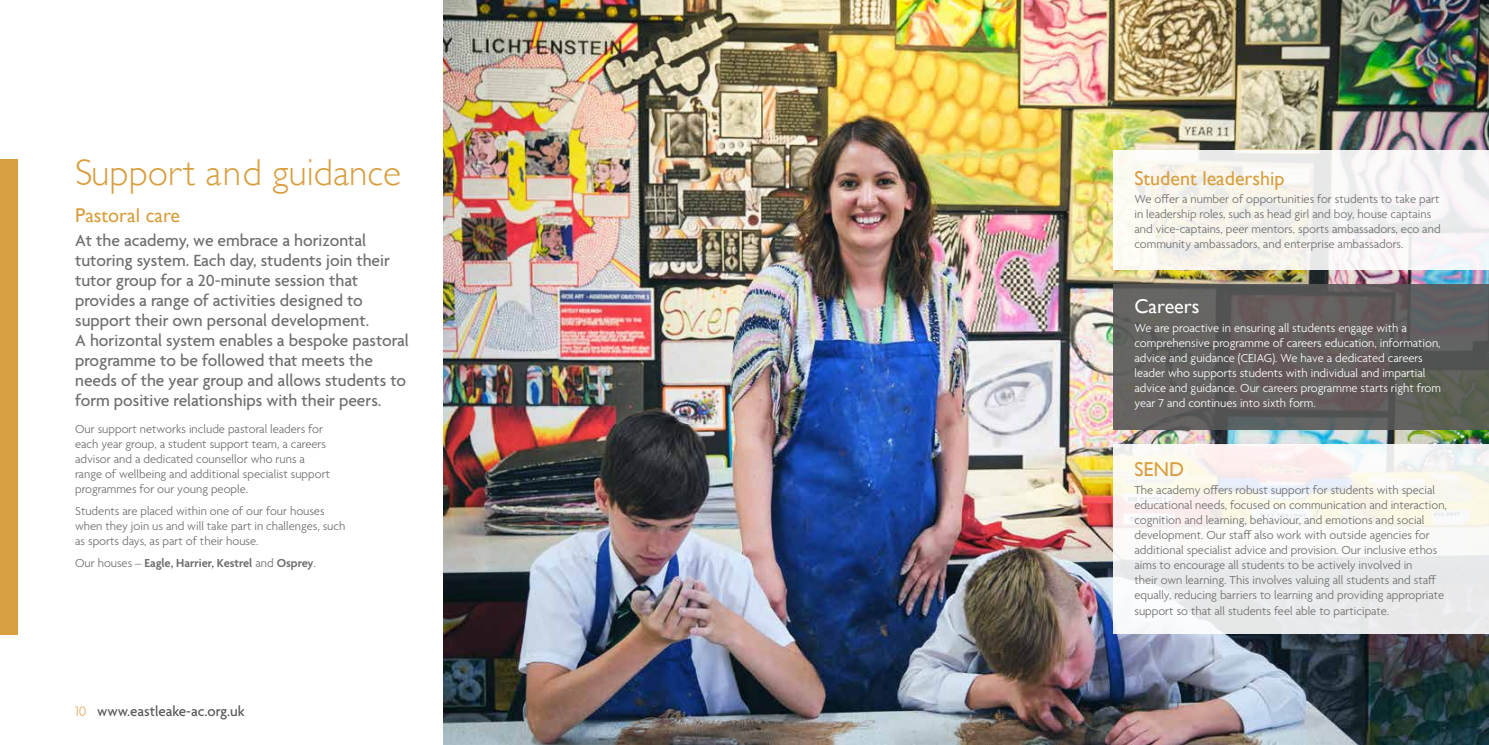
<style>
.page{position:relative;width:1489px;height:745px;background:#fff}
.page>*{position:absolute;margin:0;border:0;box-sizing:border-box;transform-origin:0 0}
.t1{font:300 37.5px "Gill Sans";color:#d89f40}
.t2{font:20px "Gill Sans";color:#d89f40}
.t3{font:20px "Gill Sans";color:#fff}
.t4{font:500 17.5px/20px "Agenda";color:#706f6f}
.t5{font:500 15px "Agenda";color:#575756}
.t6{font:300 15px "Agenda";color:#e1b168}
.t7{font:300 12.5px/15px "Agenda";color:#706f6f}
.t8{font:300 12.5px/15px "Agenda";color:#fff}
.t9{font:600 12.5px "Agenda";color:#706f6f}
.s1{font-weight:300}
</style>
<div class="page">
<img style="left:444px;top:0;width:1044px;height:744px">
<div style="left:0;top:159px;width:18px;height:475px;background:#d89f40"></div>
<div style="left:1113px;top:150px;width:375px;height:119px;background:linear-gradient(to right,#f7f5eb,#f3f1f5)"></div>
<svg style="left:1113px;top:284px;width:375px;height:145px;background:#605d5c"></svg>
<svg style="left:1113px;top:444px;width:375px;height:188px"></svg>
<h1 class="t1" style="left:75px;top:143px;width:327px">Support and guidance</h1>
<h2 class="t2" style="left:75px;top:203px;width:106px">Pastoral care</h2>
<p class="t4" style="left:75px;top:231px;width:335px">At the academy, we embrace a horizontal tutoring system. Each day, students join their tutor group for a 20-minute session that provides a range of activities designed to support their own personal development.<br>A horizontal system enables a bespoke pastoral programme to be followed that meets the needs of the year group and allows students to form positive relationships with their peers.</p>
<p class="t7" style="left:75px;top:422px;width:256px">Our support networks include pastoral leaders for each year group, a student support team, a careers advisor and a dedicated counsellor who runs a range of wellbeing and additional specialist support programmes for our young people.</p>
<p class="t7" style="left:75px;top:504px;width:272px">Students are placed within one of our four houses when they join us and will take part in challenges, such as sports days, as part of their house.</p>
<p class="t9" style="left:75px;top:556px;width:242px"><span class="s1">Our houses –</span> Eagle, Harrier, Kestrel <span class="s1">and</span> Osprey<span class="s1">.</span></p>
<p class="t6" style="left:75px;top:702px;width:13px">10</p>
<p class="t5" style="left:97px;top:702px;width:149px">www.eastleake-ac.org.uk</p>
<h2 class="t2" style="left:1134px;top:166px;width:152px">Student leadership</h2>
<p class="t7" style="left:1134px;top:192px;width:308px">We offer a number of opportunities for students to take part in leadership roles, such as head girl and boy, house captains and vice-captains, peer mentors, sports ambassadors, eco and community ambassadors, and enterprise ambassadors.</p>
<h2 class="t3" style="left:1134px;top:294px;width:66px">Careers</h2>
<p class="t8" style="left:1134px;top:320px;width:308px">We are proactive in ensuring all students engage with a comprehensive programme of careers education, information, advice and guidance (CEIAG). We have a dedicated careers leader who supports students with individual and impartial advice and guidance. Our careers programme starts right from year 7 and continues into sixth form.</p>
<h2 class="t2" style="left:1134px;top:457px;width:51px">SEND</h2>
<p class="t7" style="left:1134px;top:483px;width:314px">The academy offers robust support for students with special educational needs, focused on communication and interaction, cognition and learning, behaviour, and emotions and social development. Our staff also work with outside agencies for additional specialist advice and provision. Our inclusive ethos aims to encourage all students to be actively involved in<br>their own learning. This involves valuing all students and staff equally, reducing barriers to learning and providing appropriate support so that all students feel able to participate.</p>
</div>
